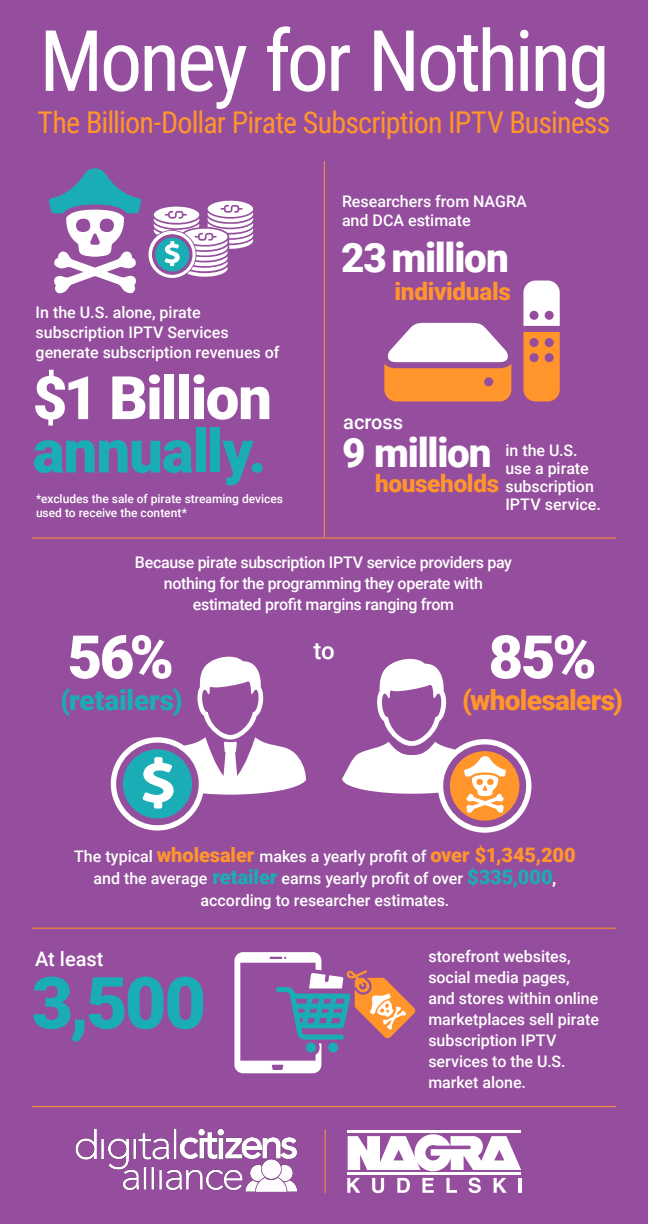
<style>
.page{position:relative;width:648px;height:1224px;background:#954e9d}
.page>*{position:absolute;margin:0;border:0;box-sizing:border-box;transform-origin:0 0}
.t1{font:84.8px "Roboto Condensed";letter-spacing:-.04em;color:#fff}
.t2{font:900 72px "Roboto";color:#1aadb5}
.t3{font:900 60px "Roboto";letter-spacing:-.025em;color:#fff}
.t4{font:900 60px "Roboto";letter-spacing:-.02em;color:#1aadb5}
.t5{font:900 40.5px "Roboto";letter-spacing:-.03em;color:#fff}
.t6{font:30px "Roboto Condensed";letter-spacing:-.03em;color:#ff952b}
.t7{font:900 28px "Roboto";letter-spacing:-.025em;color:#ff952b}
.t8{font:900 28px "Roboto";letter-spacing:-.005em;color:#1aadb5}
.t9{font:900 24.3px "Roboto";letter-spacing:-.015em;color:#ff952b}
.List_Paragraph{font:500 24px "Roboto";color:#fff}
.List_Paragraph-2{font:500 20px "Roboto";color:#fff}
.List_Paragraph-3{font:500 16px/21px "Roboto";letter-spacing:-.005em;color:#fff}
.List_Paragraph-4{font:500 12px/14px "Roboto";color:#fff}
.s1{font-weight:900;font-size:20px;color:#ff952b}
.s2{font-weight:900;font-size:20px;color:#1aadb5}
.s3{font-weight:900}
</style>
<div class="page">
<hr style="left:32px;top:928px;width:584px;height:1px;background:#ff952b">
<hr style="left:32px;top:1106px;width:584px;height:1px;background:#ff952b">
<hr style="left:324px;top:161px;width:1px;height:377px;background:#ff952b">
<svg style="left:523px;top:281px;width:37px;height:45px;background:#f1e7f2"></svg>
<svg style="left:523px;top:332px;width:37px;height:69px;background:#f08a3a"></svg>
<svg style="left:384px;top:323px;width:127px;height:78px"></svg>
<hr style="left:32px;top:538px;width:584px;height:1px;background:#ff952b">
<svg style="left:441px;top:742px;width:88px;height:88px"></svg>
<div style="left:438px;top:739px;width:93px;height:94px;border:5px solid #fff;border-radius:50%"></div>
<svg style="left:447px;top:748px;width:76px;height:76px"></svg>
<div style="left:443px;top:744px;width:83px;height:83px;border:7px solid #954e9d;border-radius:50%"></div>
<svg style="left:342px;top:658px;width:164px;height:155px"></svg>
<svg style="left:113px;top:740px;width:88px;height:88px"></svg>
<div style="left:111px;top:737px;width:93px;height:94px;border:5px solid #fff;border-radius:50%"></div>
<svg style="left:119px;top:746px;width:76px;height:76px"></svg>
<div style="left:116px;top:743px;width:83px;height:82px;border:7px solid #954e9d;border-radius:50%"></div>
<svg style="left:142px;top:656px;width:164px;height:153px"></svg>
<svg style="left:48px;top:168px;width:205px;height:126px"></svg>
<svg style="left:234px;top:952px;width:182px;height:121px"></svg>
<img style="left:75px;top:1128px;width:222px;height:64px">
<hr style="left:325px;top:1130px;width:1px;height:63px;background:#ff952b">
<svg style="left:347px;top:1178px;width:13px;height:15px"></svg>
<svg style="left:372px;top:1178px;width:12px;height:15px"></svg>
<svg style="left:397px;top:1178px;width:13px;height:15px"></svg>
<svg style="left:422px;top:1178px;width:12px;height:15px"></svg>
<svg style="left:447px;top:1178px;width:10px;height:15px"></svg>
<svg style="left:469px;top:1177px;width:12px;height:16px"></svg>
<svg style="left:494px;top:1178px;width:13px;height:15px"></svg>
<hr style="left:518px;top:1178px;width:3px;height:15px;background:#fff">
<svg style="left:348px;top:1134px;width:173px;height:37px"></svg>
<hr style="left:348px;top:1130px;width:173px;height:3px;background:#fff">
<hr style="left:348px;top:1172px;width:173px;height:3px;background:#fff">
<p class="t1" style="left:39px;top:1px;width:572px">Money for Nothing</p>
<p class="t6" style="left:38px;top:101px;width:574px">The Billion-Dollar Pirate Subscription IPTV Business</p>
<p class="List_Paragraph-3" style="left:342px;top:191px;width:186px;line-height:19px">Researchers from NAGRA and DCA estimate</p>
<p class="List_Paragraph-3" style="left:36px;top:302px;width:245px;line-height:20px">In the U.S. alone, pirate subscription IPTV Services generate subscription revenues of</p>
<p class="t3" style="left:33px;top:356px;width:241px">$1 Billion</p>
<p class="t4" style="left:33px;top:409px;width:235px">annually.</p>
<p class="List_Paragraph-4" style="left:36px;top:491px;width:248px">*excludes the sale of pirate streaming devices used to receive the content*</p>
<p class="t5" style="left:341px;top:229px;width:169px">23 million</p>
<p class="t9" style="left:395px;top:275px;width:118px">individuals</p>
<p class="List_Paragraph-2" style="left:343px;top:408px;width:61px">across</p>
<p class="t5" style="left:342px;top:425px;width:151px">9 million</p>
<p class="t9" style="left:375px;top:466px;width:126px">households</p>
<p class="List_Paragraph-3" style="left:505px;top:440px;width:97px;line-height:18px">in the U.S. use a pirate subscription<br>IPTV service.</p>
<p class="List_Paragraph-3" style="left:135px;top:551px;width:379px;text-align:center">Because pirate subscription IPTV service providers pay nothing for the programming they operate with estimated profit margins ranging from</p>
<p class="t3" style="left:67px;top:615px;width:108px">56%</p>
<p class="t8" style="left:61px;top:681px;width:124px">(retailers)</p>
<p class="List_Paragraph" style="left:313px;top:634px;width:23px">to</p>
<p class="t3" style="left:488px;top:615px;width:110px">85%</p>
<p class="t7" style="left:462px;top:681px;width:162px">(wholesalers)</p>
<p class="List_Paragraph-3" style="left:74px;top:845px;width:503px;line-height:22px;text-align:center">The typical <span class="s1">wholesaler</span> makes a yearly profit of <span class="s1">over $1,345,200 </span>and the average <span class="s2">retailer</span> earns yearly profit of over <span class="s2">$335,000</span><span class="s3">, </span>according to researcher estimates.</p>
<p class="List_Paragraph-2" style="left:35px;top:945px;width:70px">At least</p>
<p class="t2" style="left:32px;top:952px;width:176px">3,500</p>
<p class="List_Paragraph-3" style="left:428px;top:946px;width:172px">storefront websites, social media pages, and stores within online marketplaces sell pirate subscription IPTV services to the U.S. market alone.</p>
</div>
